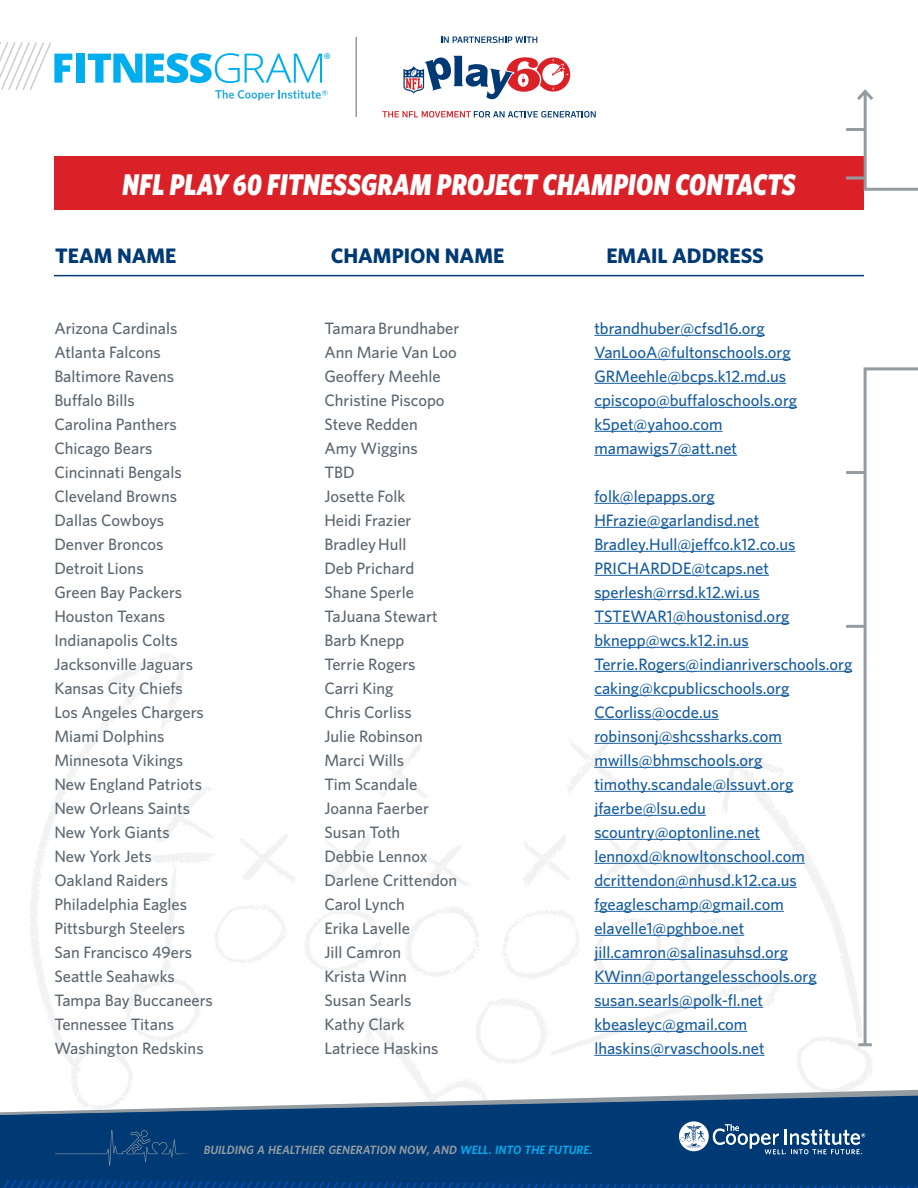
<style>
.page{position:relative;width:918px;height:1188px;background:#fff}
.page>*{position:absolute;margin:0;border:0;box-sizing:border-box;transform-origin:0 0}
.t1{font:italic 900 30px "Whitney";color:#fff;scale:.84 1}
.t2{font:700 21px "Whitney";color:#003a74}
.t3{font:500 16.5px "Whitney";color:#5c6771}
.t4{font:500 16.5px "Whitney";color:#175d9e}
.t5{font:italic 600 12px "Whitney";color:#959ca1}
.s1{color:#00aeef}
</style>
<div class="page">
<div style="left:54px;top:156px;width:810px;height:54px;background:#da2128"></div>
<svg style="left:862px;top:367px;width:56px;height:680px"></svg>
<hr style="left:858px;top:1043px;width:14px;height:3px;background:#959ca1">
<hr style="left:846px;top:471px;width:18px;height:3px;background:#959ca1">
<hr style="left:846px;top:625px;width:18px;height:3px;background:#959ca1">
<svg style="left:854px;top:89px;width:64px;height:102px"></svg>
<hr style="left:846px;top:128px;width:18px;height:3px;background:#959ca1">
<hr style="left:846px;top:176px;width:18px;height:3px;background:#959ca1">
<svg style="left:72px;top:1090px;width:846px;height:5px"></svg>
<div style="left:0;top:1167px;width:918px;height:11px;background:#003a74"></div>
<svg style="left:0;top:1178px;width:918px;height:10px;background:#003c7d"></svg>
<svg style="left:0;top:42px;width:72px;height:48px"></svg>
<div style="left:76px;top:54px;width:9px;height:29px;background:#00aeef"></div>
<svg style="left:88px;top:53px;width:242px;height:30px"></svg>
<svg style="left:215px;top:90px;width:112px;height:11px"></svg>
<svg style="left:382px;top:55px;width:214px;height:63px"></svg>
<svg style="left:441px;top:36px;width:96px;height:7px"></svg>
<hr style="left:355px;top:37px;width:2px;height:80px;background:#959ca1">
<svg style="left:0;top:1095px;width:918px;height:72px;background:#265686"></svg>
<hr style="left:54px;top:275px;width:810px;height:1px;background:#003a74">
<hr style="left:594px;top:335px;width:171px;height:1px;background:#175d9e">
<hr style="left:594px;top:359px;width:197px;height:1px;background:#175d9e">
<hr style="left:594px;top:383px;width:192px;height:1px;background:#175d9e">
<hr style="left:594px;top:407px;width:203px;height:1px;background:#175d9e">
<hr style="left:594px;top:431px;width:129px;height:1px;background:#175d9e">
<hr style="left:594px;top:455px;width:143px;height:1px;background:#175d9e">
<hr style="left:594px;top:503px;width:121px;height:1px;background:#175d9e">
<hr style="left:594px;top:527px;width:165px;height:1px;background:#175d9e">
<hr style="left:594px;top:551px;width:202px;height:1px;background:#175d9e">
<hr style="left:594px;top:575px;width:175px;height:1px;background:#175d9e">
<hr style="left:594px;top:599px;width:166px;height:1px;background:#175d9e">
<hr style="left:594px;top:623px;width:196px;height:1px;background:#175d9e">
<hr style="left:594px;top:647px;width:155px;height:1px;background:#175d9e">
<hr style="left:594px;top:671px;width:258px;height:1px;background:#175d9e">
<hr style="left:594px;top:695px;width:195px;height:1px;background:#175d9e">
<hr style="left:594px;top:719px;width:125px;height:1px;background:#175d9e">
<hr style="left:594px;top:743px;width:188px;height:1px;background:#175d9e">
<hr style="left:594px;top:767px;width:169px;height:1px;background:#175d9e">
<hr style="left:594px;top:791px;width:199px;height:1px;background:#175d9e">
<hr style="left:594px;top:815px;width:112px;height:1px;background:#175d9e">
<hr style="left:594px;top:839px;width:166px;height:1px;background:#175d9e">
<hr style="left:594px;top:863px;width:211px;height:1px;background:#175d9e">
<hr style="left:594px;top:887px;width:203px;height:1px;background:#175d9e">
<hr style="left:594px;top:911px;width:190px;height:1px;background:#175d9e">
<hr style="left:594px;top:935px;width:150px;height:1px;background:#175d9e">
<hr style="left:594px;top:959px;width:194px;height:1px;background:#175d9e">
<hr style="left:594px;top:983px;width:223px;height:1px;background:#175d9e">
<hr style="left:594px;top:1007px;width:169px;height:1px;background:#175d9e">
<hr style="left:594px;top:1031px;width:153px;height:1px;background:#175d9e">
<hr style="left:594px;top:1055px;width:171px;height:1px;background:#175d9e">
<p class="t1" style="left:122px;top:164px;width:804px">NFL PLAY 60 FITNESSGRAM PROJECT CHAMPION CONTACTS</p>
<p class="t2" style="left:55px;top:241px;width:123px">TEAM NAME</p>
<p class="t2" style="left:331px;top:241px;width:175px">CHAMPION NAME</p>
<p class="t2" style="left:606px;top:241px;width:159px">EMAIL ADDRESS</p>
<p class="t3" style="left:54px;top:317px;width:125px">Arizona Cardinals</p>
<p class="t3" style="left:324px;top:317px;width:137px">TamaraBrundhaber</p>
<p class="t4" style="left:594px;top:317px;width:172px">tbrandhuber@cfsd16.org</p>
<p class="t3" style="left:54px;top:341px;width:108px">Atlanta Falcons</p>
<p class="t3" style="left:324px;top:341px;width:134px">Ann Marie Van Loo</p>
<p class="t4" style="left:594px;top:341px;width:198px">VanLooA@fultonschools.org</p>
<p class="t3" style="left:54px;top:365px;width:121px">Baltimore Ravens</p>
<p class="t3" style="left:324px;top:365px;width:118px">Geoffery Meehle</p>
<p class="t4" style="left:594px;top:365px;width:193px">GRMeehle@bcps.k12.md.us</p>
<p class="t3" style="left:54px;top:389px;width:82px">Buffalo Bills</p>
<p class="t3" style="left:324px;top:389px;width:122px">Christine Piscopo</p>
<p class="t4" style="left:594px;top:389px;width:204px">cpiscopo@buffaloschools.org</p>
<p class="t3" style="left:54px;top:413px;width:124px">Carolina Panthers</p>
<p class="t3" style="left:324px;top:413px;width:95px">Steve Redden</p>
<p class="t4" style="left:594px;top:413px;width:130px">k5pet@yahoo.com</p>
<p class="t3" style="left:54px;top:437px;width:100px">Chicago Bears</p>
<p class="t3" style="left:324px;top:437px;width:95px">Amy Wiggins</p>
<p class="t4" style="left:594px;top:437px;width:144px">mamawigs7@att.net</p>
<p class="t3" style="left:54px;top:461px;width:129px">Cincinnati Bengals</p>
<p class="t3" style="left:324px;top:461px;width:32px">TBD</p>
<p class="t3" style="left:54px;top:485px;width:124px">Cleveland Browns</p>
<p class="t3" style="left:324px;top:485px;width:83px">Josette Folk</p>
<p class="t4" style="left:594px;top:485px;width:122px">folk@lepapps.org</p>
<p class="t3" style="left:54px;top:509px;width:111px">Dallas Cowboys</p>
<p class="t3" style="left:324px;top:509px;width:89px">Heidi Frazier</p>
<p class="t4" style="left:594px;top:509px;width:166px">HFrazie@garlandisd.net</p>
<p class="t3" style="left:54px;top:533px;width:111px">Denver Broncos</p>
<p class="t3" style="left:324px;top:533px;width:84px">BradleyHull</p>
<p class="t4" style="left:594px;top:533px;width:203px">Bradley.Hull@jeffco.k12.co.us</p>
<p class="t3" style="left:54px;top:557px;width:91px">Detroit Lions</p>
<p class="t3" style="left:324px;top:557px;width:91px">Deb Prichard</p>
<p class="t4" style="left:594px;top:557px;width:176px">PRICHARDDE@tcaps.net</p>
<p class="t3" style="left:54px;top:581px;width:129px">Green Bay Packers</p>
<p class="t3" style="left:324px;top:581px;width:91px">Shane Sperle</p>
<p class="t4" style="left:594px;top:581px;width:167px">sperlesh@rrsd.k12.wi.us</p>
<p class="t3" style="left:54px;top:605px;width:112px">Houston Texans</p>
<p class="t3" style="left:324px;top:605px;width:115px">TaJuana Stewart</p>
<p class="t4" style="left:594px;top:605px;width:197px">TSTEWAR1@houstonisd.org</p>
<p class="t3" style="left:54px;top:629px;width:125px">Indianapolis Colts</p>
<p class="t3" style="left:324px;top:629px;width:82px">Barb Knepp</p>
<p class="t4" style="left:594px;top:629px;width:156px">bknepp@wcs.k12.in.us</p>
<p class="t3" style="left:54px;top:653px;width:140px">Jacksonville Jaguars</p>
<p class="t3" style="left:324px;top:653px;width:93px">Terrie Rogers</p>
<p class="t4" style="left:594px;top:653px;width:259px">Terrie.Rogers@indianriverschools.org</p>
<p class="t3" style="left:54px;top:677px;width:130px">Kansas City Chiefs</p>
<p class="t3" style="left:324px;top:677px;width:71px">Carri King</p>
<p class="t4" style="left:594px;top:677px;width:197px">caking@kcpublicschools.org</p>
<p class="t3" style="left:54px;top:701px;width:151px">Los Angeles Chargers</p>
<p class="t3" style="left:324px;top:701px;width:89px">Chris Corliss</p>
<p class="t4" style="left:594px;top:701px;width:126px">CCorliss@ocde.us</p>
<p class="t3" style="left:54px;top:725px;width:112px">Miami Dolphins</p>
<p class="t3" style="left:324px;top:725px;width:100px">Julie Robinson</p>
<p class="t4" style="left:594px;top:725px;width:189px">robinsonj@shcssharks.com</p>
<p class="t3" style="left:54px;top:749px;width:130px">Minnesota Vikings</p>
<p class="t3" style="left:324px;top:749px;width:81px">Marci Wills</p>
<p class="t4" style="left:594px;top:749px;width:170px">mwills@bhmschools.org</p>
<p class="t3" style="left:54px;top:773px;width:149px">New England Patriots</p>
<p class="t3" style="left:324px;top:773px;width:94px">Tim Scandale</p>
<p class="t4" style="left:594px;top:773px;width:201px">timothy.scandale@lssuvt.org</p>
<p class="t3" style="left:54px;top:797px;width:137px">New Orleans Saints</p>
<p class="t3" style="left:324px;top:797px;width:106px">Joanna Faerber</p>
<p class="t4" style="left:594px;top:797px;width:113px">jfaerbe@lsu.edu</p>
<p class="t3" style="left:54px;top:821px;width:117px">New York Giants</p>
<p class="t3" style="left:324px;top:821px;width:77px">Susan Toth</p>
<p class="t4" style="left:594px;top:821px;width:167px">scountry@optonline.net</p>
<p class="t3" style="left:54px;top:845px;width:99px">New York Jets</p>
<p class="t3" style="left:324px;top:845px;width:105px">Debbie Lennox</p>
<p class="t4" style="left:594px;top:845px;width:212px">lennoxd@knowltonschool.com</p>
<p class="t3" style="left:54px;top:869px;width:115px">Oakland Raiders</p>
<p class="t3" style="left:324px;top:869px;width:134px">Darlene Crittendon</p>
<p class="t4" style="left:594px;top:869px;width:204px">dcrittendon@nhusd.k12.ca.us</p>
<p class="t3" style="left:54px;top:893px;width:134px">Philadelphia Eagles</p>
<p class="t3" style="left:324px;top:893px;width:82px">Carol Lynch</p>
<p class="t4" style="left:594px;top:893px;width:191px">fgeagleschamp@gmail.com</p>
<p class="t3" style="left:54px;top:917px;width:132px">Pittsburgh Steelers</p>
<p class="t3" style="left:324px;top:917px;width:87px">Erika Lavelle</p>
<p class="t4" style="left:594px;top:917px;width:151px">elavelle1@pghboe.net</p>
<p class="t3" style="left:54px;top:941px;width:139px">San Francisco 49ers</p>
<p class="t3" style="left:324px;top:941px;width:78px">Jill Camron</p>
<p class="t4" style="left:594px;top:941px;width:195px">jill.camron@salinasuhsd.org</p>
<p class="t3" style="left:54px;top:965px;width:122px">Seattle Seahawks</p>
<p class="t3" style="left:324px;top:965px;width:84px">Krista Winn</p>
<p class="t4" style="left:594px;top:965px;width:224px">KWinn@portangelesschools.org</p>
<p class="t3" style="left:54px;top:989px;width:160px">Tampa Bay Buccaneers</p>
<p class="t3" style="left:324px;top:989px;width:89px">Susan Searls</p>
<p class="t4" style="left:594px;top:989px;width:170px">susan.searls@polk-fl.net</p>
<p class="t3" style="left:54px;top:1013px;width:121px">Tennessee Titans</p>
<p class="t3" style="left:324px;top:1013px;width:82px">Kathy Clark</p>
<p class="t4" style="left:594px;top:1013px;width:155px">kbeasleyc@gmail.com</p>
<p class="t3" style="left:54px;top:1037px;width:151px">Washington Redskins</p>
<p class="t3" style="left:324px;top:1037px;width:116px">Latriece Haskins</p>
<p class="t4" style="left:594px;top:1037px;width:172px">lhaskins@rvaschools.net</p>
<p class="t5" style="left:204px;top:1142px;width:390px">BUILDING A HEALTHIER GENERATION NOW, AND <span class="s1">WELL. INTO THE FUTURE.</span></p>
</div>
